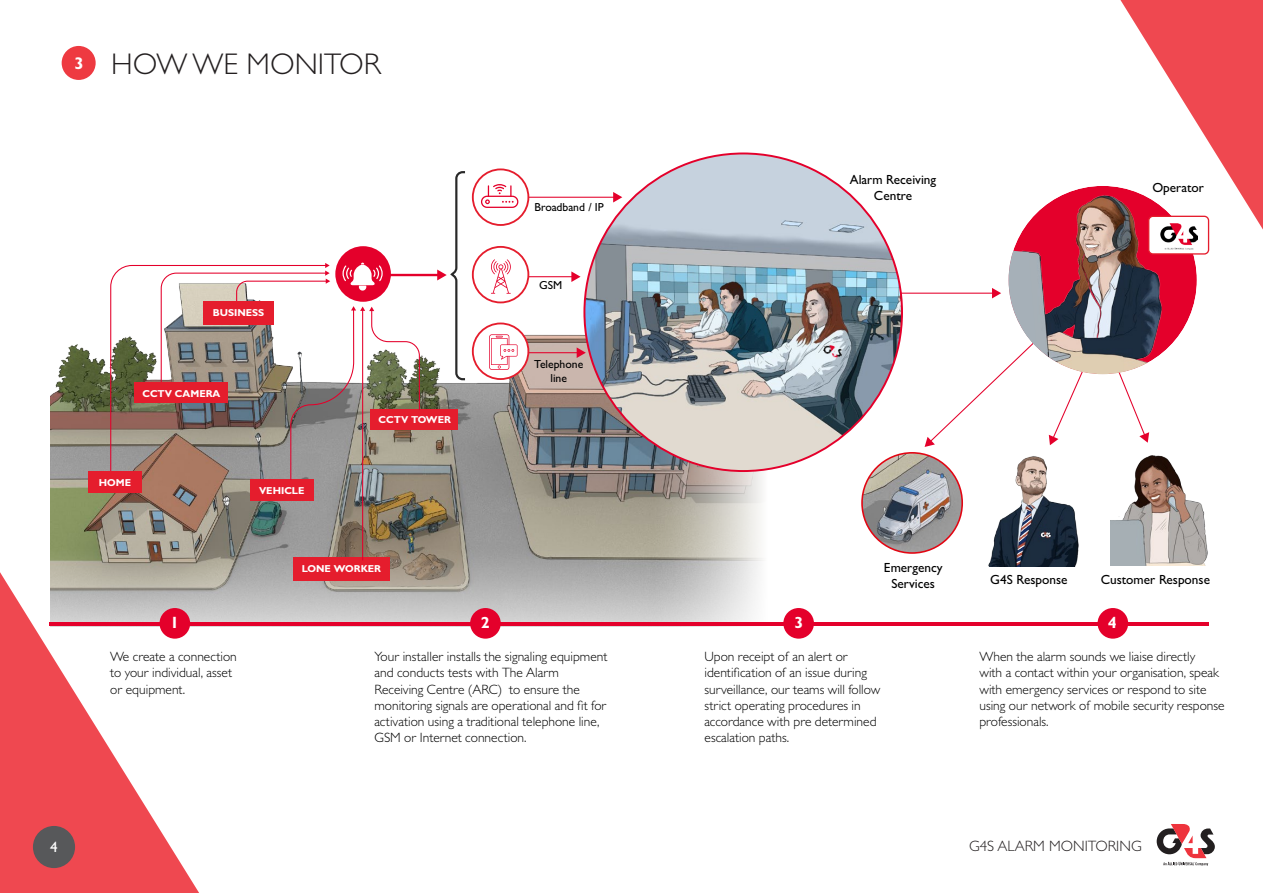
<style>
.page{position:relative;width:1263px;height:893px;background:#fff}
.page>*{position:absolute;margin:0;border:0;box-sizing:border-box;transform-origin:0 0}
.t1{font:300 30px "Gill Sans Std";color:#231f20}
.t2{font:700 16.95px "Gill Sans Std";color:#fff}
.t3{font:700 16.2px "Gill Sans";color:#fff}
.t4{font:300 15px "Gill Sans Std";color:#231f20}
.red_bullet{font:15px "Gill Sans Std";color:#fff}
.t5{font:300 13.5px/16.2px "Gill Sans";color:#000}
.t6{font:500 13.2px/15.9px "Gill Sans";color:#000;text-align:center}
.t7{font:500 11.7px/14px "Gill Sans";color:#000;text-align:center}
.t8{font:700 10.05px "Gill Sans";color:#fff}
</style>
<div class="page">
<img style="left:51px;top:222px;width:600px;height:324px">
<svg style="left:226px;top:546px;width:582px;height:93px"></svg>
<svg style="left:651px;top:177px;width:124px;height:460px"></svg>
<hr style="left:528px;top:197px;width:87px;height:1px;background:#e4002b">
<svg style="left:613px;top:192px;width:9px;height:11px"></svg>
<hr style="left:486px;top:276px;width:87px;height:1px;background:#e4002b">
<svg style="left:571px;top:271px;width:9px;height:11px"></svg>
<hr style="left:352px;top:274px;width:87px;height:2px;background:#e4002b">
<hr style="left:491px;top:352px;width:87px;height:1px;background:#e4002b">
<svg style="left:577px;top:347px;width:9px;height:11px"></svg>
<div style="left:335px;top:246px;width:56px;height:56px;background:#e4002b;border-radius:50%"></div>
<div style="left:470px;top:608px;width:31px;height:31px;background:#e4002b;border-radius:50%"></div>
<div style="left:783px;top:608px;width:31px;height:31px;background:#e4002b;border-radius:50%"></div>
<div style="left:1097px;top:608px;width:31px;height:31px;background:#e4002b;border-radius:50%"></div>
<div style="left:473px;top:169px;width:55px;height:56px;background:#fff;border-radius:50%"></div>
<div style="left:472px;top:168px;width:57px;height:58px;border:2px solid #e51d2d;border-radius:50%"></div>
<svg style="left:481px;top:184px;width:37px;height:24px"></svg>
<div style="left:473px;top:247px;width:55px;height:55px;background:#fff;border-radius:50%"></div>
<div style="left:472px;top:246px;width:57px;height:57px;border:2px solid #e51d2d;border-radius:50%"></div>
<svg style="left:491px;top:259px;width:20px;height:35px"></svg>
<div style="left:473px;top:323px;width:55px;height:56px;background:#fff;border-radius:50%"></div>
<div style="left:472px;top:323px;width:57px;height:57px;border:2px solid #e51d2d;border-radius:50%"></div>
<svg style="left:489px;top:334px;width:28px;height:36px"></svg>
<hr style="left:898px;top:293px;width:95px;height:1px;background:#e4002b">
<svg style="left:1119px;top:374px;width:30px;height:68px"></svg>
<svg style="left:1049px;top:374px;width:33px;height:71px"></svg>
<svg style="left:437px;top:171px;width:28px;height:209px"></svg>
<hr style="left:49px;top:622px;width:1160px;height:4px;background:#e4002b">
<svg style="left:110px;top:264px;width:50px;height:209px"></svg>
<img style="left:584px;top:153px;width:318px;height:318px;border-radius:159px">
<img style="left:822px;top:344px;width:21px;height:16px">
<img style="left:988px;top:456px;width:91px;height:111px">
<img style="left:1110px;top:442px;width:98px;height:124px">
<div style="left:1008px;top:186px;width:189px;height:188px;background:#e4002b;border-radius:50%"></div>
<img style="left:1038px;top:302px;width:125px;height:72px">
<svg style="left:924px;top:292px;width:114px;height:155px"></svg>
<div style="left:88px;top:471px;width:54px;height:22px;background:#e51d2d"></div>
<div style="left:250px;top:479px;width:63px;height:22px;background:#e51d2d"></div>
<div style="left:370px;top:409px;width:88px;height:21px;background:#e51d2d"></div>
<div style="left:135px;top:383px;width:93px;height:20px;background:#e51d2d"></div>
<div style="left:293px;top:557px;width:96px;height:23px;background:#e51d2d"></div>
<hr style="left:362px;top:310px;width:1px;height:251px;background:#e4002b">
<svg style="left:160px;top:263px;width:260px;height:218px"></svg>
<img style="left:862px;top:453px;width:100px;height:100px;border-radius:50px">
<div style="left:861px;top:452px;width:102px;height:102px;border:2px solid #e20613;border-radius:50%"></div>
<svg style="left:959px;top:0;width:304px;height:302px"></svg>
<svg style="left:0;top:476px;width:226px;height:417px"></svg>
<div style="left:33px;top:826px;width:42px;height:42px;background:#57585a;border-radius:50%"></div>
<svg style="left:1157px;top:824px;width:58px;height:42px"></svg>
<div style="left:62px;top:46px;width:34px;height:34px;background:#ee3a41;border-radius:50%"></div>
<p class="t2" style="left:74px;top:53px;width:11px">3</p>
<p class="t1" style="left:111px;top:48px;width:271px">HOW WE MONITOR</p>
<p class="red_bullet" style="left:50px;top:838px;width:9px">4</p>
<p class="t7" style="left:535px;top:200px;width:71px">Broadband / IP</p>
<p class="t6" style="left:850px;top:172px;width:88px">Alarm Receiving<br>Centre</p>
<p class="t6" style="left:1152px;top:179px;width:53px">Operator</p>
<p class="t8" style="left:213px;top:307px;width:53px">BUSINESS</p>
<p class="t8" style="left:142px;top:387px;width:80px">CCTV CAMERA</p>
<p class="t8" style="left:99px;top:476px;width:34px">HOME</p>
<p class="t8" style="left:259px;top:484px;width:47px">VEHICLE</p>
<p class="t8" style="left:378px;top:413px;width:74px">CCTV TOWER</p>
<p class="t7" style="left:539px;top:278px;width:25px">GSM</p>
<p class="t7" style="left:534px;top:356px;width:50px">Telephone line</p>
<p class="t8" style="left:302px;top:562px;width:81px">LONE WORKER</p>
<p class="t6" style="left:884px;top:560px;width:60px">Emergency<br>Services</p>
<p class="t6" style="left:990px;top:572px;width:79px">G4S Response</p>
<p class="t6" style="left:1101px;top:572px;width:111px">Customer Response</p>
<p class="t3" style="left:170px;top:613px;width:10px">1</p>
<p class="t3" style="left:481px;top:613px;width:10px">2</p>
<p class="t3" style="left:794px;top:613px;width:10px">3</p>
<p class="t3" style="left:1108px;top:613px;width:10px">4</p>
<p class="t5" style="left:110px;top:648px;width:128px">We create a connection to your individual, asset or equipment.</p>
<p class="t5" style="left:375px;top:648px;width:235px">Your installer installs the signaling equipment and conducts tests with The Alarm Receiving Centre (ARC) to ensure the monitoring signals are operational and fit for activation using a traditional telephone line, GSM or Internet connection.</p>
<p class="t5" style="left:704px;top:648px;width:177px">Upon receipt of an alert or identification of an issue during surveillance, our teams will follow strict operating procedures in accordance with pre determined escalation paths.</p>
<p class="t5" style="left:979px;top:648px;width:247px">When the alarm sounds we liaise directly<br>with a contact within your organisation, speak with emergency services or respond to site using our network of mobile security response professionals.</p>
<p class="t4" style="left:927px;top:837px;width:216px">REMOTE MONITORING SERVICES</p>
<p class="t4" style="left:969px;top:837px;width:174px">G4S ALARM MONITORING</p>
</div>
